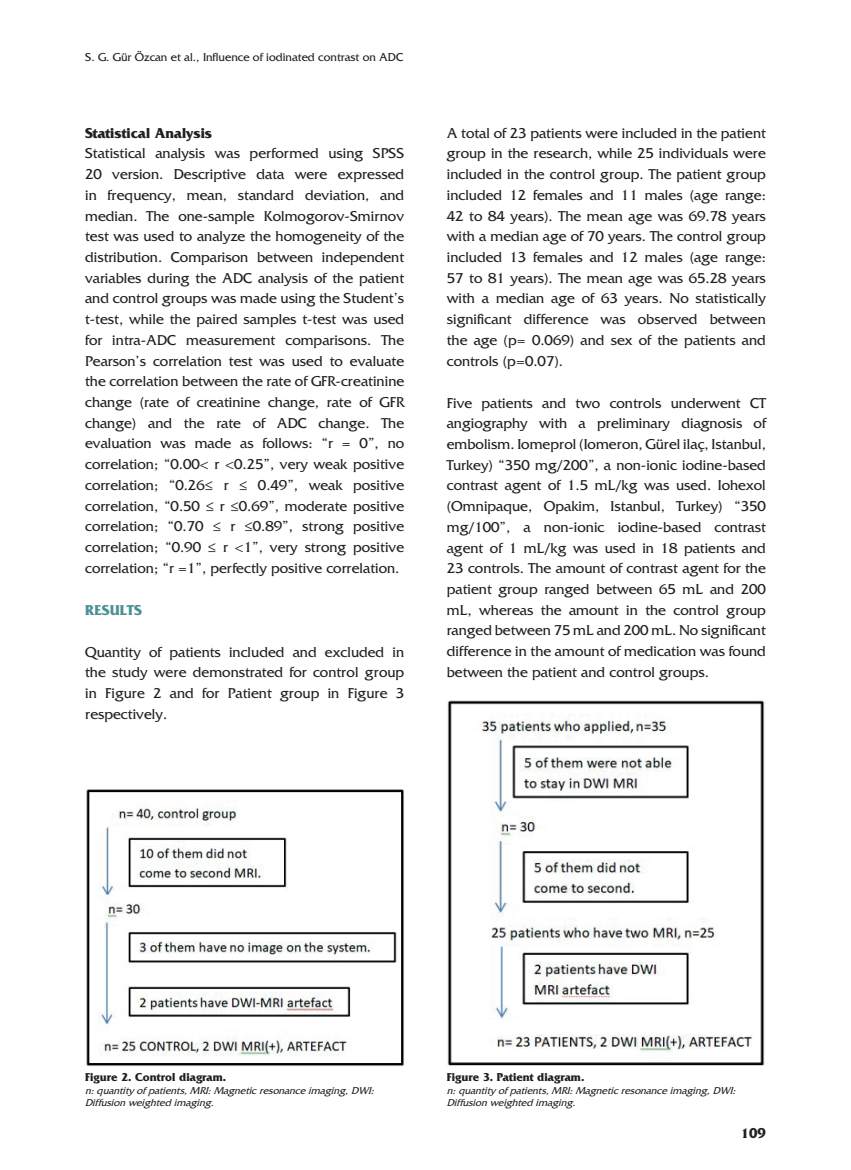
<style>
.page{position:relative;width:851px;height:1170px;background:#fff}
.page>*{position:absolute;margin:0;border:0;box-sizing:border-box;transform-origin:0 0}
.Paragraf{font:15px/20.7px "Friz Quadrata Std";color:#231f20;text-align:justify}
.Başlık_2{font:700 15px "Friz Quadrata Std";color:#231f20}
.Başlık_1{font:700 15px "Friz Quadrata Std";color:#4b9094}
.t1{font:12px "Friz Quadrata Std";color:#231f20}
.Şekil_Başlık{font:700 12px "Friz Quadrata Std";color:#231f20}
.Tablo_dipnot{font:italic 10.5px/12.6px "Friz Quadrata Std";color:#231f20}
</style>
<div class="page">
<img style="left:86px;top:789px;width:318px;height:277px">
<img style="left:447px;top:700px;width:318px;height:366px">
<p class="t1" style="left:85px;top:51px;width:319px">S. G. Gür Özcan et al., Influence of iodinated contrast on ADC</p>
<p class="Başlık_2" style="left:85px;top:124px;width:128px">Statistical Analysis</p>
<p class="Paragraf" style="left:85px;top:143px;width:320px">Statistical analysis was performed using SPSS 20 version. Descriptive data were expressed in frequency, mean, standard deviation, and median. The one-sample Kolmogorov-Smirnov test was used to analyze the homogeneity of the distribution. Comparison between independent variables during the ADC analysis of the patient and control groups was made using the Student’s t-test, while the paired samples t-test was used for intra-ADC measurement comparisons. The Pearson’s correlation test was used to evaluate the correlation between the rate of GFR-creatinine change (rate of creatinine change, rate of GFR change) and the rate of ADC change. The evaluation was made as follows: “r = 0”, no correlation; “0.00&lt; r &lt;0.25”, very weak positive correlation; “0.26≤ r ≤ 0.49”, weak positive correlation, “0.50 ≤ r ≤0.69”, moderate positive correlation; “0.70 ≤ r ≤0.89”, strong positive correlation; “0.90 ≤ r &lt;1”, very strong positive correlation; “r =1”, perfectly positive correlation.</p>
<p class="Başlık_1" style="left:85px;top:601px;width:58px">RESULTS</p>
<p class="Paragraf" style="left:85px;top:641px;width:320px">Quantity of patients included and excluded in the study were demonstrated for control group in Figure 2 and for Patient group in Figure 3 respectively.</p>
<p class="Paragraf" style="left:446px;top:123px;width:320px">A total of 23 patients were included in the patient group in the research, while 25 individuals were included in the control group. The patient group included 12 females and 11 males (age range:<br>42 to 84 years). The mean age was 69.78 years with a median age of 70 years. The control group included 13 females and 12 males (age range:<br>57 to 81 years). The mean age was 65.28 years with a median age of 63 years. No statistically significant difference was observed between the age (p= 0.069) and sex of the patients and controls (p=0.07).</p>
<p class="Paragraf" style="left:446px;top:392px;width:320px">Five patients and two controls underwent CT angiography with a preliminary diagnosis of embolism. Iomeprol (Iomeron, Gürel ilaç, Istanbul, Turkey) “350 mg/200”, a non-ionic iodine-based contrast agent of 1.5 mL/kg was used. Iohexol (Omnipaque, Opakim, Istanbul, Turkey) “350 mg/100”, a non-ionic iodine-based contrast agent of 1 mL/kg was used in 18 patients and 23 controls. The amount of contrast agent for the patient group ranged between 65 mL and 200 mL, whereas the amount in the control group ranged between 75 mL and 200 mL. No significant difference in the amount of medication was found between the patient and control groups.</p>
<p class="Şekil_Başlık" style="left:85px;top:1070px;width:143px">Figure 2. Control diagram.</p>
<p class="Tablo_dipnot" style="left:85px;top:1083px;width:293px">n:quantity of patients,MRI:Magneticresonanceimaging,DWI:<br>Diffusionweighted imaging .</p>
<p class="Şekil_Başlık" style="left:446px;top:1070px;width:139px">Figure 3. Patient diagram.</p>
<p class="Tablo_dipnot" style="left:446px;top:1083px;width:293px">n:quantity of patients,MRI:Magneticresonanceimaging,DWI:<br>Diffusionweighted imaging .</p>
<p class="Başlık_2" style="left:740px;top:1124px;width:27px">109</p>
</div>
